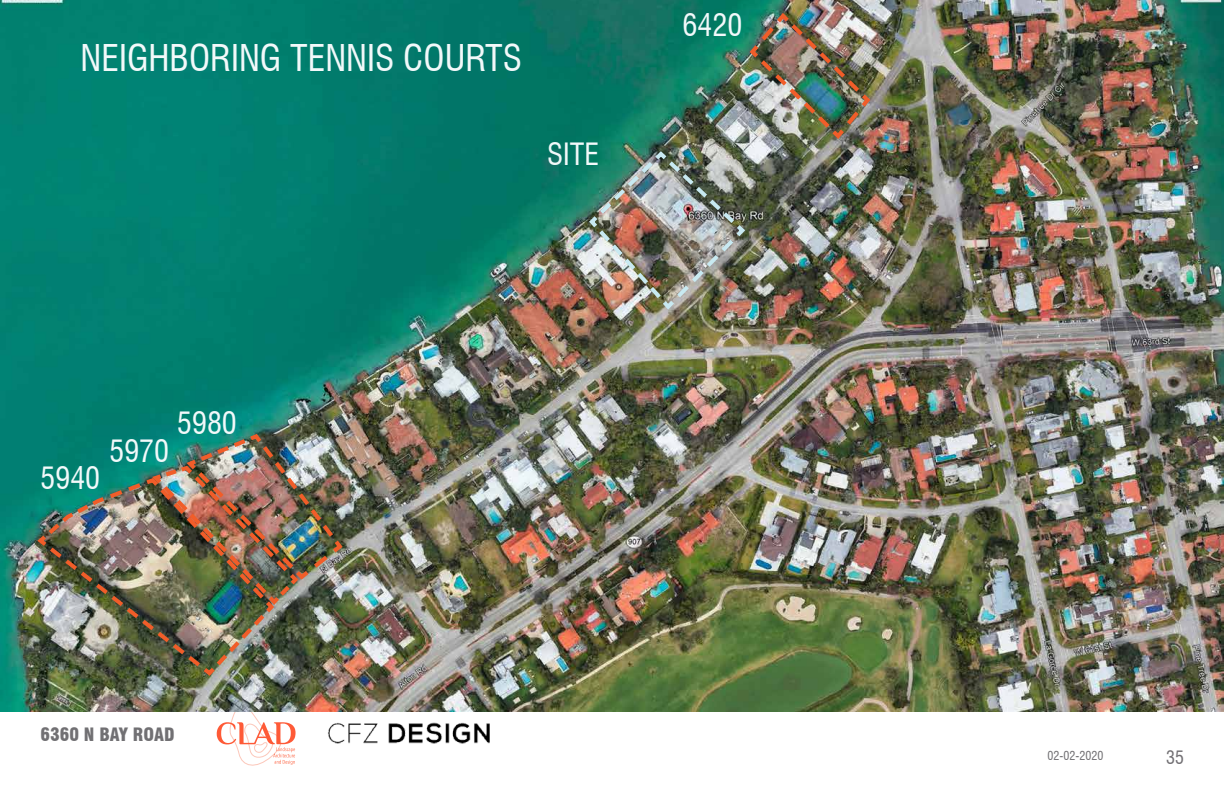
<style>
.page{position:relative;width:1224px;height:792px;background:#fff}
.page>*{position:absolute;margin:0;border:0;box-sizing:border-box;transform-origin:0 0}
.t1{font:condensed 36px "Swiss 721 BT";color:#f2f9fa}
.t2{font:condensed 30px "Swiss 721 BT";color:#f2f9fa}
.t3{font:900 condensed 18px "Swiss 721 BT";color:#717073}
.t4{font:condensed 18px "Swiss 721 BT";color:#716f73}
.t5{font:condensed 12px "Swiss 721 BT";color:#717073}
</style>
<div class="page">
<img style="left:328px;top:722px;width:162px;height:22px">
<svg style="left:217px;top:711px;width:79px;height:55px"></svg>
<img style="left:0;top:0;width:1224px;height:711px">
<img style="left:34px;top:476px;width:243px;height:203px">
<img style="left:747px;top:10px;width:126px;height:132px">
<img style="left:42px;top:431px;width:303px;height:242px">
<img style="left:586px;top:148px;width:162px;height:165px">
<p class="t1" style="left:81px;top:36px;width:443px">NEIGHBORING TENNIS COURTS</p>
<p class="t2" style="left:547px;top:136px;width:53px">SITE</p>
<p class="t2" style="left:683px;top:7px;width:61px">6420</p>
<p class="t2" style="left:40px;top:460px;width:61px">5940</p>
<p class="t2" style="left:109px;top:433px;width:61px">5970</p>
<p class="t2" style="left:177px;top:405px;width:61px">5980</p>
<p class="t3" style="left:40px;top:724px;width:136px">6360 N BAY ROAD</p>
<p class="t5" style="left:1048px;top:748px;width:57px">02-02-2020</p>
<p class="t4" style="left:1166px;top:746px;width:19px">35</p>
</div>
